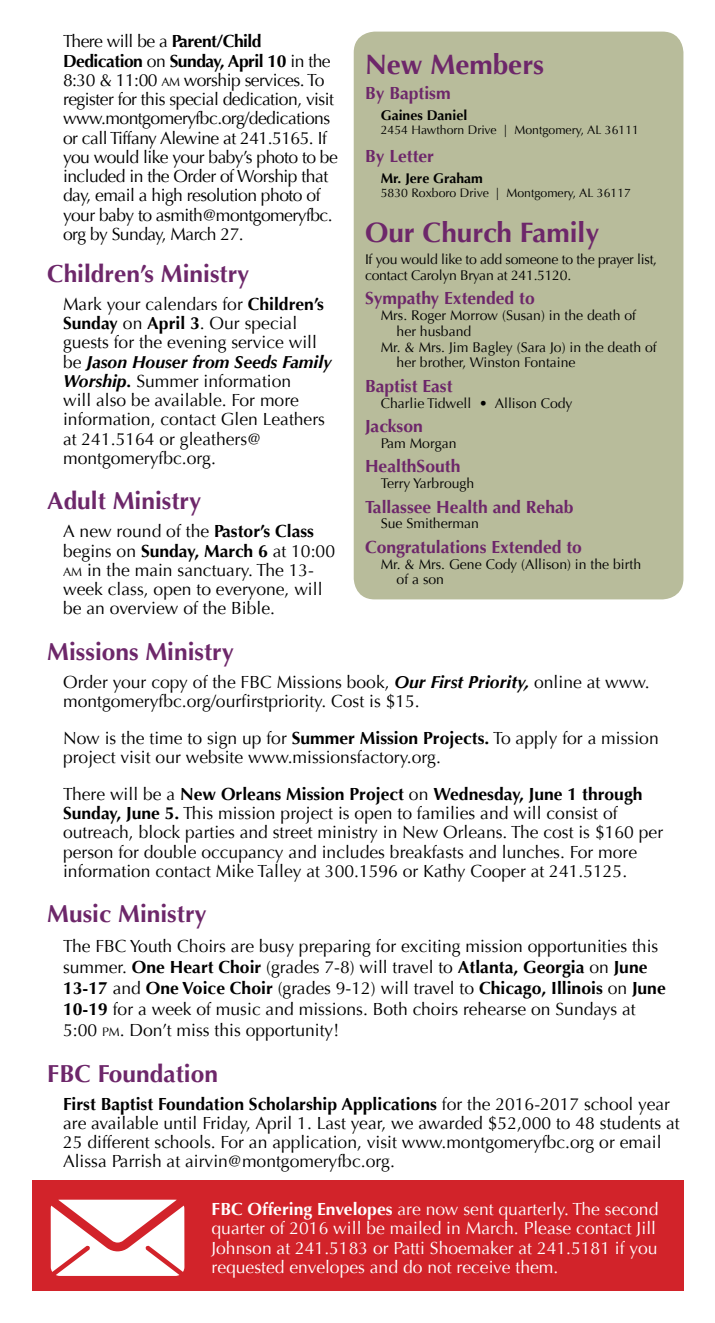
<style>
.page{position:relative;width:715px;height:1323px;background:#fff}
.page>*{position:absolute;margin:0;border:0;box-sizing:border-box;transform-origin:0 0}
.t1{font:700 28px "Optima";color:#6d276a}
.t2{font:700 24.5px "Optima";color:#6d276a}
.t3{font:17.5px/19.2px "Optima";color:#000}
.t4{font:17.5px/19.2px "Optima";letter-spacing:-.03em;color:#000}
.t5{font:17.5px/19.2px "Optima";color:#fff}
.t6{font:700 17.5px "Optima";color:#6d276a}
.t7{font:14px/15.8px "Optima";color:#000}
.t8{font:14px/15.8px "Optima";letter-spacing:-.02em;color:#000}
.t9{font:700 14px "Optima";color:#000}
.t10{font:12.25px "Optima";color:#000}
.s1{font-weight:700}
.s2{font-size:12.25px}
.s3{font-weight:700;font-style:italic}
</style>
<div class="page">
<div style="left:353px;top:32px;width:330px;height:567px;background:#b8bc9b;border-radius:21px"></div>
<div style="left:32px;top:1180px;width:651px;height:111px;background:#d2232a"></div>
<svg style="left:51px;top:1200px;width:133px;height:76px"></svg>
<p class="t4" style="left:63px;top:32px;width:276px">There will be a <span class="s1">Parent/Child Dedication</span> on <span class="s1">Sunday, April 10</span> in the 8:30 &amp; 11:00 <span class="s2">AM</span> worship services. To register for this special dedication, visit www.montgomeryfbc.org/dedications or call Tiffany Alewine at 241.5165. If you would like your baby’s photo to be included in the Order of Worship that day, email a high resolution photo of your baby to asmith@montgomeryfbc. org by Sunday, March 27.</p>
<h2 class="t2" style="left:47px;top:259px;width:204px">Children’s Ministry</h2>
<p class="t3" style="left:63px;top:294px;width:270px">Mark your calendars for <span class="s1">Children’s<br>Sunday</span> on <span class="s1">April 3</span>. Our special guests for the evening service will be <span class="s3">Jason Houser from Seeds Family<br>Worship.</span> Summer information<br>will also be available. For more information, contact Glen Leathers at 241.5164 or gleathers@ montgomeryfbc.org.</p>
<h2 class="t2" style="left:47px;top:487px;width:155px">Adult Ministry</h2>
<p class="t3" style="left:63px;top:522px;width:273px">A new round of the <span class="s1">Pastor’s Class </span>begins on <span class="s1">Sunday, March 6</span> at 10:00<br><span class="s2">AM</span> in the main sanctuary. The 13- week class, open to everyone, will be an overview of the Bible.</p>
<h2 class="t2" style="left:47px;top:637px;width:188px">Missions Ministry</h2>
<p class="t3" style="left:63px;top:672px;width:587px">Order your copy of the FBC Missions book, <span class="s3">Our First Priority,</span> online at www. montgomeryfbc.org/ourfirstpriority. Cost is $15.</p>
<p class="t3" style="left:63px;top:728px;width:596px">Now is the time to sign up for <span class="s1">Summer Mission Projects.</span> To apply for a mission project visit our website www.missionsfactory.org.</p>
<p class="t3" style="left:63px;top:784px;width:601px">There will be a <span class="s1">New Orleans Mission Project</span> on <span class="s1">Wednesday, June 1 through Sunday, June 5.</span> This mission project is open to families and will consist of outreach, block parties and street ministry in New Orleans. The cost is $160 per person for double occupancy and includes breakfasts and lunches. For more information contact Mike Talley at 300.1596 or Kathy Cooper at 241.5125.</p>
<h2 class="t2" style="left:47px;top:900px;width:161px">Music Ministry</h2>
<p class="t3" style="left:63px;top:936px;width:603px;line-height:21px">The FBC Youth Choirs are busy preparing for exciting mission opportunities this summer. <span class="s1">One Heart Choir</span> (grades 7-8) will travel to <span class="s1">Atlanta, Georgia</span> on <span class="s1">June 13-17</span> and <span class="s1">One Voice Choir</span> (grades 9-12) will travel to <span class="s1">Chicago, Illinois</span> on <span class="s1">June 10-19</span> for a week of music and missions. Both choirs rehearse on Sundays at 5:00 <span class="s2">PM</span>. Don’t miss this opportunity!</p>
<h2 class="t2" style="left:47px;top:1059px;width:172px">FBC Foundation</h2>
<p class="t3" style="left:63px;top:1094px;width:617px"><span class="s1">First Baptist Foundation Scholarship Applications</span> for the 2016-2017 school year are available until Friday, April 1. Last year, we awarded $52,000 to 48 students at 25 different schools. For an application, visit www.montgomeryfbc.org or email Alissa Parrish at airvin@montgomeryfbc.org.</p>
<h1 class="t1" style="left:365px;top:48px;width:180px">New Members</h1>
<p class="t6" style="left:365px;top:82px;width:87px">By Baptism</p>
<p class="t9" style="left:380px;top:107px;width:88px">Gaines Daniel</p>
<p class="t10" style="left:380px;top:122px;width:259px">2454 Hawthorn Drive | Montgomery, AL 36111</p>
<p class="t6" style="left:365px;top:145px;width:71px">By Letter</p>
<p class="t9" style="left:380px;top:170px;width:104px">Mr. Jere Graham</p>
<p class="t10" style="left:380px;top:185px;width:251px">5830 Roxboro Drive | Montgomery, AL 36117</p>
<h1 class="t1" style="left:365px;top:216px;width:236px">Our Church Family</h1>
<p class="t8" style="left:365px;top:252px;width:293px">If you would like to add someone to the prayer list, contact Carolyn Bryan at 241.5120.</p>
<p class="t6" style="left:365px;top:288px;width:171px">Sympathy Extended to</p>
<p class="t7" style="left:380px;top:308px;width:257px">Mrs. Roger Morrow (Susan) in the death of</p>
<p class="t7" style="left:396px;top:323px;width:76px">her husband</p>
<p class="t7" style="left:380px;top:339px;width:277px">Mr. &amp; Mrs. Jim Bagley (Sara Jo) in the death of</p>
<p class="t7" style="left:396px;top:355px;width:180px">her brother, Winston Fontaine</p>
<p class="t6" style="left:365px;top:376px;width:89px">Baptist East</p>
<p class="t7" style="left:380px;top:395px;width:193px">Charlie Tidwell • Allison Cody</p>
<p class="t6" style="left:365px;top:416px;width:59px">Jackson</p>
<p class="t7" style="left:380px;top:435px;width:77px">Pam Morgan</p>
<p class="t6" style="left:365px;top:456px;width:97px">HealthSouth</p>
<p class="t7" style="left:380px;top:476px;width:95px">Terry Yarbrough</p>
<p class="t6" style="left:365px;top:496px;width:210px">Tallassee Health and Rehab</p>
<p class="t7" style="left:380px;top:516px;width:100px">Sue Smitherman</p>
<p class="t6" style="left:365px;top:537px;width:218px">Congratulations Extended to</p>
<p class="t7" style="left:396px;top:556px;width:246px;text-indent:-16px">Mr. &amp; Mrs. Gene Cody (Allison) in the birth of a son</p>
<p class="t5" style="left:211px;top:1200px;width:448px"><span class="s1">FBC Offering Envelopes</span> are now sent quarterly. The second quarter of 2016 will be mailed in March. Please contact Jill Johnson at 241.5183 or Patti Shoemaker at 241.5181 if you requested envelopes and do not receive them.</p>
</div>
